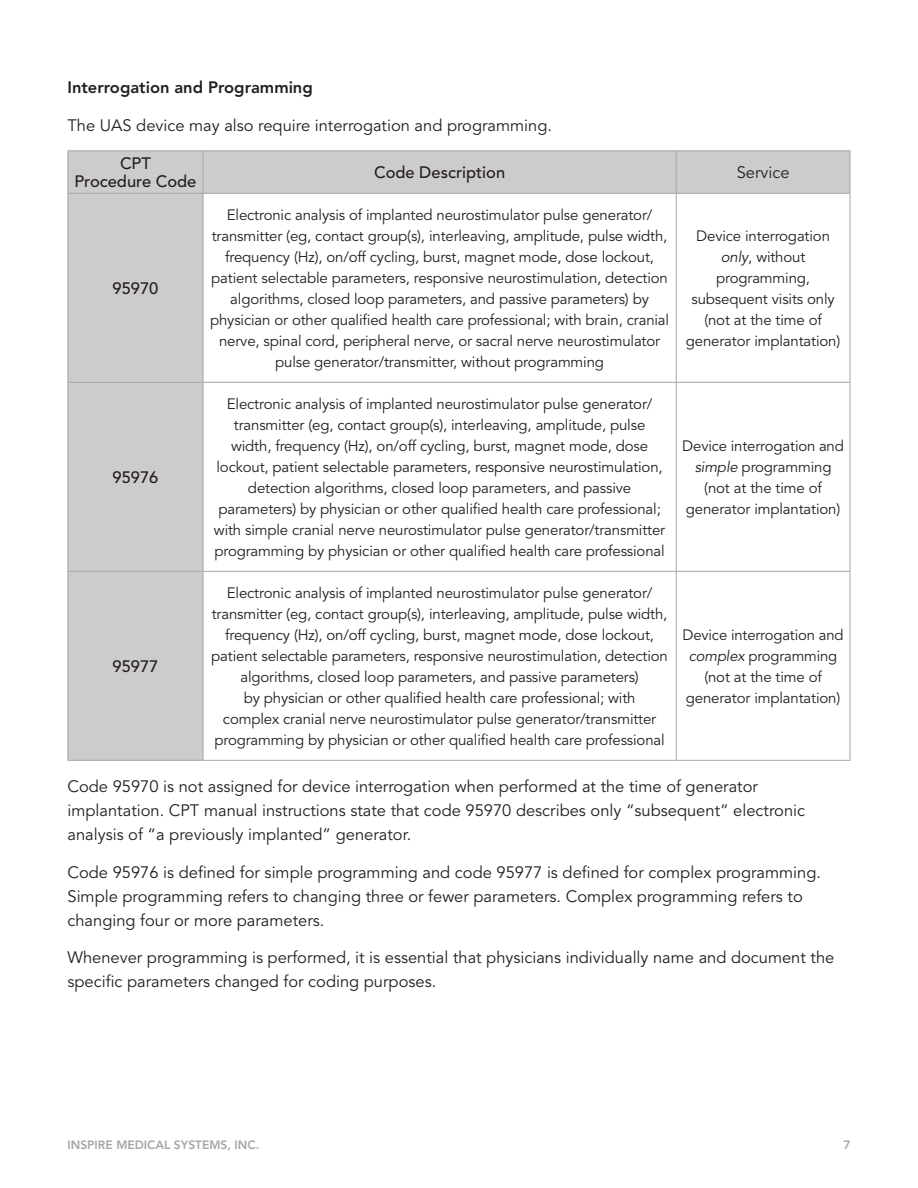
<style>
.page{position:relative;width:918px;height:1188px;background:#fff}
.page>*{position:absolute;margin:0;border:0;box-sizing:border-box;transform-origin:0 0}
.BODY{font:16.5px/24px "Avenir LT Std";color:#231f20}
.CHART_LABELS{font:500 16.5px "Avenir LT Std";color:#231f20}
.BODY-2{font:800 16.5px "Avenir LT Std";color:#231f20}
.CHART_BODY{font:15px/21px "Avenir LT Std";letter-spacing:-.01em;color:#231f20;text-align:center}
.t1{font:800 12px "Avenir LT Std";color:#a6a6a5}
.s1{font-style:italic}
</style>
<div class="page">
<svg style="left:69px;top:151px;width:781px;height:609px"></svg>
<hr style="left:68px;top:150px;width:135px;height:1px;background:#a6a6a5">
<hr style="left:68px;top:151px;width:1px;height:42px;background:#a6a6a5">
<hr style="left:203px;top:150px;width:473px;height:1px;background:#a6a6a5">
<hr style="left:203px;top:151px;width:1px;height:42px;background:#a6a6a5">
<hr style="left:676px;top:150px;width:174px;height:1px;background:#a6a6a5">
<hr style="left:676px;top:151px;width:1px;height:42px;background:#a6a6a5">
<hr style="left:850px;top:151px;width:1px;height:42px;background:#a6a6a5">
<hr style="left:68px;top:193px;width:135px;height:1px;background:#a6a6a5">
<hr style="left:68px;top:194px;width:1px;height:188px;background:#a6a6a5">
<hr style="left:203px;top:193px;width:473px;height:1px;background:#a6a6a5">
<hr style="left:203px;top:194px;width:1px;height:188px;background:#a6a6a5">
<hr style="left:676px;top:193px;width:174px;height:1px;background:#a6a6a5">
<hr style="left:676px;top:194px;width:1px;height:188px;background:#a6a6a5">
<hr style="left:850px;top:194px;width:1px;height:188px;background:#a6a6a5">
<hr style="left:68px;top:382px;width:135px;height:1px;background:#a6a6a5">
<hr style="left:68px;top:383px;width:1px;height:188px;background:#a6a6a5">
<hr style="left:203px;top:382px;width:473px;height:1px;background:#a6a6a5">
<hr style="left:203px;top:383px;width:1px;height:188px;background:#a6a6a5">
<hr style="left:676px;top:382px;width:174px;height:1px;background:#a6a6a5">
<hr style="left:676px;top:383px;width:1px;height:188px;background:#a6a6a5">
<hr style="left:850px;top:383px;width:1px;height:188px;background:#a6a6a5">
<hr style="left:68px;top:571px;width:135px;height:1px;background:#a6a6a5">
<hr style="left:68px;top:572px;width:1px;height:188px;background:#a6a6a5">
<hr style="left:203px;top:571px;width:473px;height:1px;background:#a6a6a5">
<hr style="left:203px;top:572px;width:1px;height:188px;background:#a6a6a5">
<hr style="left:676px;top:571px;width:174px;height:1px;background:#a6a6a5">
<hr style="left:676px;top:572px;width:1px;height:188px;background:#a6a6a5">
<hr style="left:850px;top:572px;width:1px;height:188px;background:#a6a6a5">
<hr style="left:68px;top:760px;width:135px;height:1px;background:#a6a6a5">
<hr style="left:203px;top:760px;width:473px;height:1px;background:#a6a6a5">
<hr style="left:676px;top:760px;width:174px;height:1px;background:#a6a6a5">
<p class="BODY-2" style="left:68px;top:78px;width:247px">Interrogation and Programming</p>
<p class="BODY" style="left:68px;top:114px;width:486px">The UAS device may also require interrogation and programming.</p>
<p class="CHART_LABELS" style="left:120px;top:154px;width:32px">CPT</p>
<p class="CHART_LABELS" style="left:74px;top:172px;width:124px">Procedure Code</p>
<p class="CHART_LABELS" style="left:374px;top:163px;width:133px">Code Description</p>
<p class="BODY" style="left:737px;top:161px;width:54px">Service</p>
<p class="CHART_LABELS" style="left:113px;top:279px;width:47px">95970</p>
<p class="CHART_LABELS" style="left:113px;top:468px;width:47px">95976</p>
<p class="CHART_LABELS" style="left:113px;top:657px;width:47px">95977</p>
<p class="CHART_BODY" style="left:210px;top:205px;width:461px">Electronic analysis of implanted neurostimulator pulse generator/ transmitter (eg, contact group(s), interleaving, amplitude, pulse width, frequency (Hz), on/off cycling, burst, magnet mode, dose lockout, patient selectable parameters, responsive neurostimulation, detection algorithms, closed loop parameters, and passive parameters) by physician or other qualified health care professional; with brain, cranial nerve, spinal cord, peripheral nerve, or sacral nerve neurostimulator pulse generator/transmitter, without programming</p>
<p class="CHART_BODY" style="left:214px;top:394px;width:453px">Electronic analysis of implanted neurostimulator pulse generator/ transmitter (eg, contact group(s), interleaving, amplitude, pulse width, frequency (Hz), on/off cycling, burst, magnet mode, dose lockout, patient selectable parameters, responsive neurostimulation, detection algorithms, closed loop parameters, and passive parameters) by physician or other qualified health care professional; with simple cranial nerve neurostimulator pulse generator/transmitter programming by physician or other qualified health care professional</p>
<p class="CHART_BODY" style="left:211px;top:583px;width:458px">Electronic analysis of implanted neurostimulator pulse generator/ transmitter (eg, contact group(s), interleaving, amplitude, pulse width, frequency (Hz), on/off cycling, burst, magnet mode, dose lockout, patient selectable parameters, responsive neurostimulation, detection algorithms, closed loop parameters, and passive parameters)<br>by physician or other qualified health care professional; with<br>complex cranial nerve neurostimulator pulse generator/transmitter programming by physician or other qualified health care professional</p>
<p class="CHART_BODY" style="left:686px;top:226px;width:156px">Device interrogation <span class="s1">only</span>, without programming, subsequent visits only (not at the time of generator implantation)</p>
<p class="CHART_BODY" style="left:682px;top:436px;width:163px">Device interrogation and <span class="s1">simple</span> programming</p>
<p class="CHART_BODY" style="left:686px;top:478px;width:156px">(not at the time of generator implantation)</p>
<p class="CHART_BODY" style="left:683px;top:625px;width:163px">Device interrogation and <span class="s1">complex</span> programming</p>
<p class="CHART_BODY" style="left:686px;top:667px;width:156px">(not at the time of generator implantation)</p>
<p class="BODY" style="left:68px;top:775px;width:739px">Code 95970 is not assigned for device interrogation when performed at the time of generator implantation. CPT manual instructions state that code 95970 describes only “subsequent” electronic analysis of “a previously implanted” generator.</p>
<p class="BODY" style="left:68px;top:861px;width:755px">Code 95976 is defined for simple programming and code 95977 is defined for complex programming.<br>Simple programming refers to changing three or fewer parameters. Complex programming refers to changing four or more parameters.</p>
<p class="BODY" style="left:68px;top:946px;width:768px">Whenever programming is performed, it is essential that physicians individually name and document the specific parameters changed for coding purposes.</p>
<p class="t1" style="left:68px;top:1138px;width:193px">INSPIRE MEDICAL SYSTEMS, INC.</p>
<p class="t1" style="left:843px;top:1138px;width:9px">7</p>
</div>
